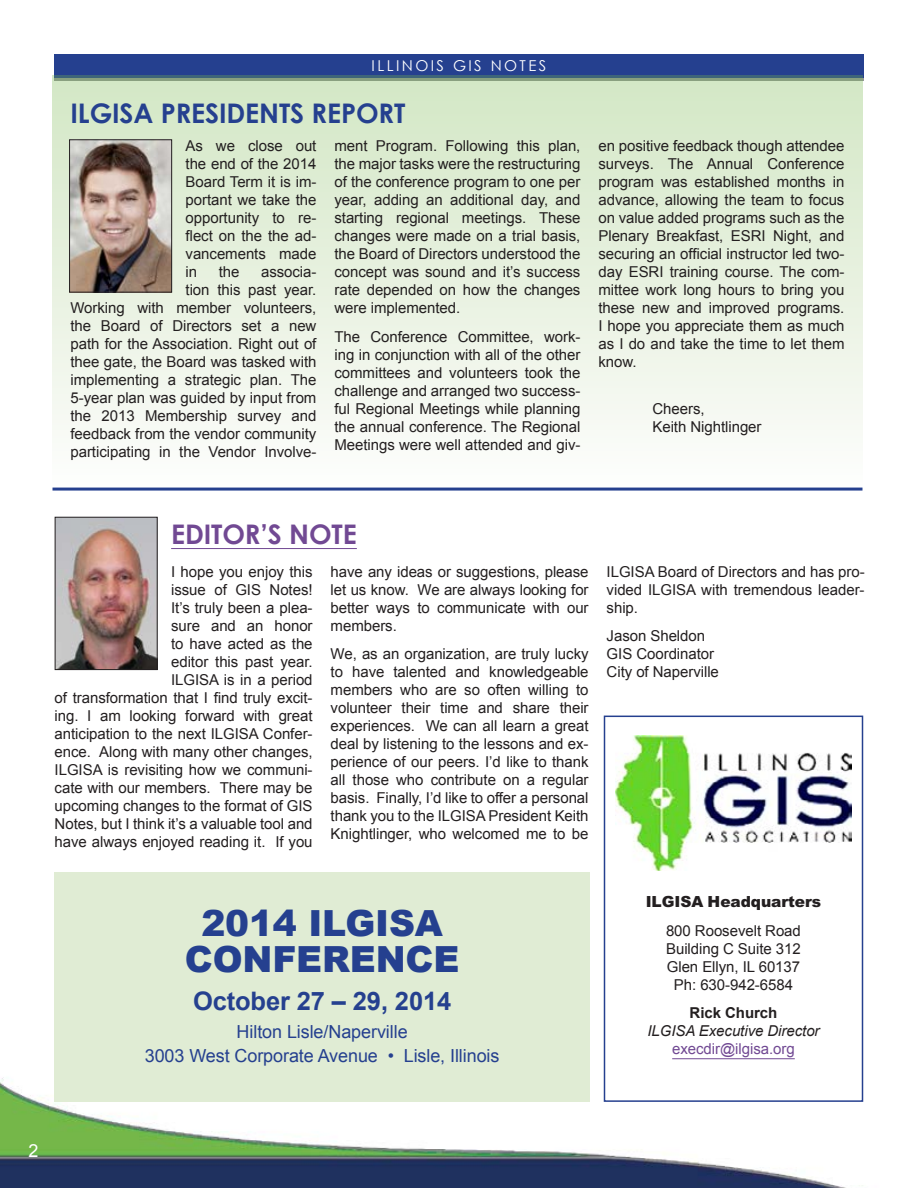
<style>
.page{position:relative;width:918px;height:1188px;background:#fff}
.page>*{position:absolute;margin:0;border:0;box-sizing:border-box;transform-origin:0 0}
.t1{font:900 36px/36px "Arial";letter-spacing:-.005em;color:#25408f;text-align:center}
.t2{font:700 27px "Century Gothic";letter-spacing:-.005em;color:#25408f}
.t3{font:700 27px "Century Gothic";letter-spacing:-.005em;color:#714993}
.t4{font:700 25.5px "Arial";letter-spacing:-.005em;color:#25408f}
.t5{font:18px/24px "Arial";letter-spacing:-.005em;color:#25408f;text-align:center}
.t6{font:18px "Arial";color:#fff}
.t7{font:900 16.5px "Arial";letter-spacing:-.005em;color:#231f20}
.t8{font:15px/18px "Arial";letter-spacing:-.005em;color:#231f20;text-align:justify}
.t9{font:italic 15px "Arial";letter-spacing:-.005em;color:#231f20}
.t10{font:15px "Arial";letter-spacing:-.005em;color:#714993}
.t11{font:15px "Century Gothic";letter-spacing:.16em;color:#fff}
.t12{font:700 15px "Arial";letter-spacing:-.005em;color:#231f20}
</style>
<div class="page">
<img style="left:0;top:1041px;width:864px;height:147px">
<div style="left:54px;top:54px;width:810px;height:25px;background:#25408f"></div>
<hr style="left:54px;top:79px;width:810px;height:2px;background:#939598">
<div style="left:52px;top:75px;width:810px;height:413px;background:linear-gradient(to bottom,#cee3c2,#fffffe)"></div>
<hr style="left:672px;top:1058px;width:123px;height:1px;background:#714993">
<img style="left:616px;top:735px;width:235px;height:136px">
<div style="left:604px;top:716px;width:259px;height:386px;border:2px solid #25408f"></div>
<hr style="left:52px;top:488px;width:810px;height:3px;background:#25408f">
<img style="left:57px;top:519px;width:99px;height:149px">
<div style="left:55px;top:517px;width:103px;height:153px;border:1px solid #231f20"></div>
<img style="left:71px;top:141px;width:99px;height:150px">
<div style="left:69px;top:139px;width:103px;height:154px;border:1px solid #231f20"></div>
<hr style="left:171px;top:548px;width:186px;height:1px;background:#714993">
<div style="left:55px;top:872px;width:535px;height:229px;background:#e0ecd4"></div>
<p class="t11" style="left:372px;top:57px;width:176px">ILLINOIS GIS NOTES</p>
<h2 class="t2" style="left:70px;top:96px;width:336px">ILGISA PRESIDENTS REPORT</h2>
<p class="t8" style="left:186px;top:137px;width:132px">As we close out the end of the 2014<br>Board Term it is im&shy;portant we take the opportunity to re&shy;flect on the the ad&shy;vancements made in</p>
<p class="t8" style="left:334px;top:137px;width:248px">ment Program. Following this plan, the major tasks were the restructuring of the conference program to one per year, adding an additional day, and starting regional meetings. These changes were made on a trial basis, the Board of Directors understood the concept was sound and it’s success rate depended on how the changes were implemented.</p>
<p class="t8" style="left:334px;top:328px;width:247px">The Conference Committee, work&shy;ing in conjunction with all of the other committees and volunteers took the challenge and arranged two success&shy;ful Regional Meetings while planning the annual conference. The Regional Meetings were well attended and giv-</p>
<p class="t8" style="left:70px;top:263px;width:247px;text-align:right">associa-<br>tion this past year.<br>Working with member volunteers, the Board of Directors set a new path for the Association. Right out of thee gate, the Board was tasked with implementing a strategic plan. The<br>5-year plan was guided by input from the 2013 Membership survey and feedback from the vendor community participating in the Vendor Involve-</p>
<p class="t8" style="left:219px;top:263px;width:22px">the</p>
<p class="t8" style="left:598px;top:137px;width:248px">en positive feedback though attendee surveys. The Annual Conference program was established months in advance, allowing the team to focus on value added programs such as the Plenary Breakfast, ESRI Night, and securing an official instructor led two&shy;day ESRI training course. The com&shy;mittee work long hours to bring you these new and improved programs.<br>I hope you appreciate them as much as I do and take the time to let them know.</p>
<p class="t8" style="left:652px;top:400px;width:111px">Cheers,<br>Keith Nightlinger</p>
<h2 class="t3" style="left:171px;top:517px;width:187px">EDITOR’S NOTE</h2>
<p class="t8" style="left:55px;top:563px;width:260px;text-align:right">I hope you enjoy this<br>issue of GIS Notes!<br>It’s truly been a plea-<br>sure and an honor<br>to have acted as the<br>editor this past year.<br>ILGISA is in a period<br>of transformation that I find truly excit&shy;ing. I am looking forward with great anticipation to the next ILGISA Confer&shy;ence. Along with many other changes,<br>ILGISA is revisiting how we communi&shy;cate with our members. There may be upcoming changes to the format of GIS<br>Notes, but I think it’s a valuable tool and have always enjoyed reading it. If you</p>
<p class="t8" style="left:331px;top:563px;width:259px">have any ideas or suggestions, please let us know. We are always looking for better ways to communicate with our members.</p>
<p class="t8" style="left:331px;top:645px;width:259px">We, as an organization, are truly lucky to have talented and knowledgeable members who are so often willing to volunteer their time and share their experiences. We can all learn a great deal by listening to the lessons and ex&shy;perience of our peers. I’d like to thank all those who contribute on a regular basis. Finally, I’d like to offer a personal thank you to the ILGISA President Keith Knightlinger, who welcomed me to be</p>
<p class="t8" style="left:607px;top:563px;width:260px">ILGISA Board of Directors and has pro&shy;vided ILGISA with tremendous leader&shy;ship.</p>
<p class="t8" style="left:607px;top:627px;width:114px;text-align:left">Jason Sheldon<br>GIS Coordinator<br>City of Naperville</p>
<h1 class="t1" style="left:185px;top:904px;width:276px">2014 ILGISA<br>CONFERENCE</h1>
<h3 class="t4" style="left:193px;top:984px;width:260px">October 27 – 29, 2014</h3>
<p class="t5" style="left:145px;top:1020px;width:356px">Hilton Lisle/Naperville<br>3003 West Corporate Avenue • Lisle, Illinois</p>
<p class="t7" style="left:646px;top:891px;width:177px">ILGISA Headquarters</p>
<p class="t8" style="left:666px;top:922px;width:136px;text-align:center">800 Roosevelt Road<br>Building C Suite 312<br>Glen Ellyn, IL 60137<br>Ph: 630-942-6584</p>
<p class="t12" style="left:690px;top:1003px;width:89px">Rick Church</p>
<p class="t9" style="left:647px;top:1021px;width:174px">ILGISA Executive Director</p>
<p class="t10" style="left:672px;top:1039px;width:124px">execdir@ilgisa.org</p>
<p class="t6" style="left:28px;top:1138px;width:12px">2</p>
</div>
